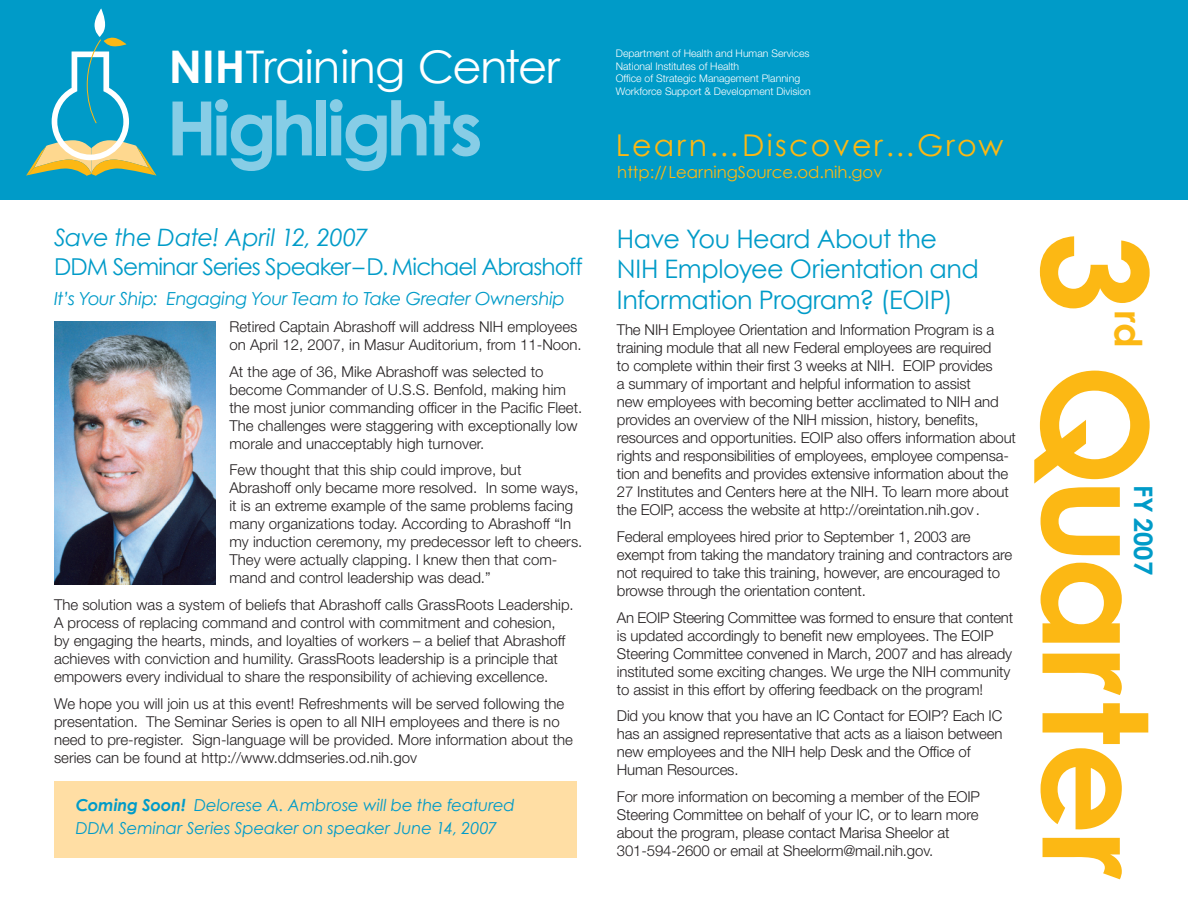
<style>
.page{position:relative;width:1188px;height:918px;background:#fff}
.page>*{position:absolute;margin:0;border:0;box-sizing:border-box;transform-origin:0 0}
.t1{font:700 145.5px "Century Gothic";letter-spacing:-.025em;color:#fcb814}
.t2{font:700 75px "Century Gothic";letter-spacing:-.04em;color:#87cde6}
.t3{font:45px "Century Gothic";letter-spacing:-.025em;color:#fff}
.t4{font:700 37.5px "Century Gothic";color:#fcb814}
.t5{font:30px "Century Gothic";letter-spacing:.08em;color:#fcb814}
.t6{font:25.5px/30.6px "Century Gothic";letter-spacing:-.02em;color:#009bc8}
.t7{font:700 25.5px "Century Gothic";letter-spacing:-.01em;color:#009bc8}
.t8{font:italic 24px "Century Gothic";letter-spacing:-.025em;color:#009bc8}
.t9{font:23.25px "Century Gothic";letter-spacing:-.04em;color:#009bc8}
.t10{font:italic 18px "Century Gothic";letter-spacing:-.025em;color:#009bc8}
.t11{font:italic 16.5px/22.5px "Century Gothic";letter-spacing:-.01em;color:#009bc8}
.t12{font:16.5px "Century Gothic";color:#fcb814}
.t13{font:300 15px/18px "Helvetica Neue LT Std";letter-spacing:-.01em;color:#231f20}
.t14{font:300 10.5px/12.8px "Helvetica Neue LT Std";color:#fff}
.s1{font-weight:700}
</style>
<div class="page">
<div style="left:0;top:0;width:1188px;height:200px;background:#009bc8"></div>
<svg style="left:26px;top:8px;width:131px;height:168px"></svg>
<img style="left:54px;top:321px;width:162px;height:263px">
<div style="left:54px;top:782px;width:523px;height:76px;background:#ffdea4"></div>
<h3 class="t3" style="left:169px;top:39px;width:393px"><span class="s1">NIH</span>Training Center</h3>
<h2 class="t2" style="left:166px;top:81px;width:318px">Highlights</h2>
<h3 class="t8" style="left:54px;top:223px;width:316px">Save the Date! April 12, 2007</h3>
<h3 class="t9" style="left:54px;top:253px;width:530px">DDM Seminar Series Speaker–D. Michael Abrashoff</h3>
<p class="t10" style="left:54px;top:288px;width:512px">It’s Your Ship: Engaging Your Team to Take Greater Ownership</p>
<p class="t13" style="left:230px;top:317px;width:354px">Retired Captain Abrashoff will address NIH employees on April 12, 2007, in Masur Auditorium, from 11-Noon.</p>
<p class="t13" style="left:230px;top:362px;width:354px">At the age of 36, Mike Abrashoff was selected to become Commander of U.S.S. Benfold, making him the most junior commanding officer in the Pacific Fleet.<br>The challenges were staggering with exceptionally low morale and unacceptably high turnover.</p>
<p class="t13" style="left:230px;top:461px;width:354px">Few thought that this ship could improve, but Abrashoff only became more resolved. In some ways, it is an extreme example of the same problems facing many organizations today. According to Abrashoff “In my induction ceremony, my predecessor left to cheers.<br>They were actually clapping. I knew then that com&shy;mand and control leadership was dead.”</p>
<p class="t13" style="left:54px;top:595px;width:521px">The solution was a system of beliefs that Abrashoff calls GrassRoots Leadership.<br>A process of replacing command and control with commitment and cohesion, by engaging the hearts, minds, and loyalties of workers – a belief that Abrashoff achieves with conviction and humility. GrassRoots leadership is a principle that empowers every individual to share the responsibility of achieving excellence.</p>
<p class="t13" style="left:54px;top:694px;width:521px">We hope you will join us at this event! Refreshments will be served following the presentation. The Seminar Series is open to all NIH employees and there is no need to pre-register. Sign-language will be provided. More information about the series can be found at http://www.ddmseries.od.nih.gov</p>
<p class="t11" style="left:76px;top:794px;width:441px"><span class="s1">Coming Soon!</span> Delorese A. Ambrose will be the featured<br>DDM Seminar Series Speaker on speaker June 14, 2007</p>
<p class="t14" style="left:616px;top:47px;width:197px">Department of Health and Human Services National Institutes of Health<br>Office of Strategic Management Planning Workforce Support &amp; Development Division</p>
<h3 class="t5" style="left:616px;top:127px;width:389px">Learn…Discover…Grow</h3>
<p class="t12" style="left:617px;top:162px;width:267px">http://LearningSource.od.nih.gov</p>
<h3 class="t6" style="left:617px;top:223px;width:364px">Have You Heard About the<br>NIH Employee Orientation and<br>Information Program? (EOIP)</h3>
<p class="t13" style="left:617px;top:321px;width:401px">The NIH Employee Orientation and Information Program is a training module that all new Federal employees are required<br>to complete within their first 3 weeks at NIH. EOIP provides<br>a summary of important and helpful information to assist<br>new employees with becoming better acclimated to NIH and provides an overview of the NIH mission, history, benefits, resources and opportunities. EOIP also offers information about rights and responsibilities of employees, employee compensa&shy;tion and benefits and provides extensive information about the 27 Institutes and Centers here at the NIH. To learn more about the EOIP, access the website at http://oreintation.nih.gov .</p>
<p class="t13" style="left:617px;top:527px;width:397px">Federal employees hired prior to September 1, 2003 are exempt from taking the mandatory training and contractors are not required to take this training, however, are encouraged to browse through the orientation content.</p>
<p class="t13" style="left:617px;top:608px;width:398px">An EOIP Steering Committee was formed to ensure that content is updated accordingly to benefit new employees. The EOIP Steering Committee convened in March, 2007 and has already instituted some exciting changes. We urge the NIH community to assist in this effort by offering feedback on the program!</p>
<p class="t13" style="left:617px;top:707px;width:387px">Did you know that you have an IC Contact for EOIP? Each IC has an assigned representative that acts as a liaison between new employees and the NIH help Desk and the Office of Human Resources.</p>
<p class="t13" style="left:617px;top:787px;width:365px">For more information on becoming a member of the EOIP Steering Committee on behalf of your IC, or to learn more about the program, please contact Marisa Sheelor at 301-594-2600 or email at Sheelorm@mail.nih.gov.</p>
<h1 class="t1" style="left:1187px;top:232px;width:649px;rotate:90deg">3 Quarter</h1>
<h3 class="t4" style="left:1152px;top:310px;width:38px;rotate:90deg">rd</h3>
<h3 class="t7" style="left:1159px;top:485px;width:91px;rotate:90deg">FY 2007</h3>
</div>
